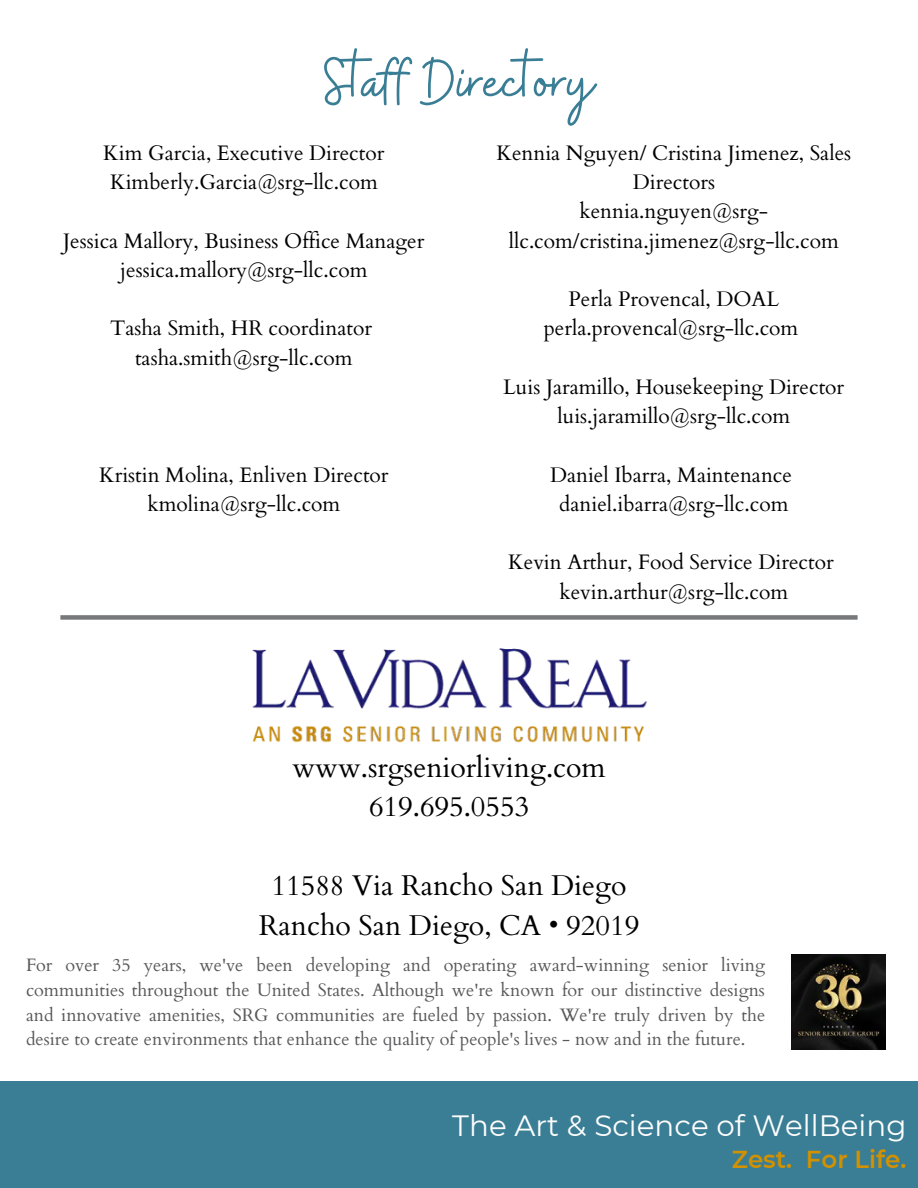
<style>
.page{position:relative;width:918px;height:1188px;background:#fff}
.page>*{position:absolute;margin:0;border:0;box-sizing:border-box;transform-origin:0 0}
.t1{font:67.5px "Buffalo";color:#3a7e96}
.t2{font:29.25px "Montserrat";color:#fdfdfd}
.t3{font:28.5px/39.5px "Cardo";color:#000;text-align:center}
.t4{font:600 24.45px "Montserrat";color:#d19100}
.t5{font:21px/29.2px "Cardo";color:#000;text-align:center}
.t6{font:18px/24.8px "Cardo";color:#58585b;text-align:justify}
</style>
<div class="page">
<div style="left:60px;top:615px;width:798px;height:5px;background:#77787a"></div>
<img style="left:252px;top:648px;width:395px;height:95px">
<div style="left:0;top:1082px;width:918px;height:106px;background:#3a7e96"></div>
<img style="left:791px;top:955px;width:95px;height:94px">
<h4 class="t1" style="left:324px;top:38px;width:271px">Staff Directory</h4>
<h4 class="t5" style="left:103px;top:139px;width:283px">Kim Garcia, Executive Director<br>Kimberly.Garcia@srg-llc.com</h4>
<h4 class="t5" style="left:63px;top:226px;width:363px">Jessica Mallory, Business Office Manager jessica.mallory@srg-llc.com</h4>
<h4 class="t5" style="left:110px;top:314px;width:264px">Tasha Smith, HR coordinator tasha.smith@srg-llc.com</h4>
<h4 class="t5" style="left:496px;top:139px;width:356px">Kennia Nguyen/ Cristina Jimenez, Sales<br>Directors<br>kennia.nguyen@srg&shy;llc.com/cristina.jimenez@srg-llc.com</h4>
<h4 class="t5" style="left:544px;top:285px;width:256px">Perla Provencal, DOAL perla.provencal@srg-llc.com</h4>
<h4 class="t5" style="left:503px;top:373px;width:342px">Luis Jaramillo, Housekeeping Director luis.jaramillo@srg-llc.com</h4>
<h4 class="t5" style="left:550px;top:460px;width:243px">Daniel Ibarra, Maintenance daniel.ibarra@srg-llc.com</h4>
<p class="t5" style="left:508px;top:548px;width:327px">Kevin Arthur, Food Service Director kevin.arthur@srg-llc.com</p>
<h4 class="t5" style="left:99px;top:460px;width:291px">Kristin Molina, Enliven Director kmolina@srg-llc.com</h4>
<h2 class="t3" style="left:292px;top:748px;width:315px">www.srgseniorliving.com<br>619.695.0553</h2>
<h2 class="t3" style="left:259px;top:866px;width:382px">11588 Via Rancho San Diego<br>Rancho San Diego, CA • 92019</h2>
<p class="t6" style="left:26px;top:953px;width:741px">For over 35 years, we've been developing and operating award-winning senior living communities throughout the United States. Although we're known for our distinctive designs and innovative amenities, SRG communities are fueled by passion. We're truly driven by the desire to create environments that enhance the quality of people's lives - now and in the future.</p>
<p class="t2" style="left:452px;top:1108px;width:456px">The Art &amp; Science of WellBeing</p>
<p class="t4" style="left:732px;top:1144px;width:176px">Zest. For Life.</p>
</div>
